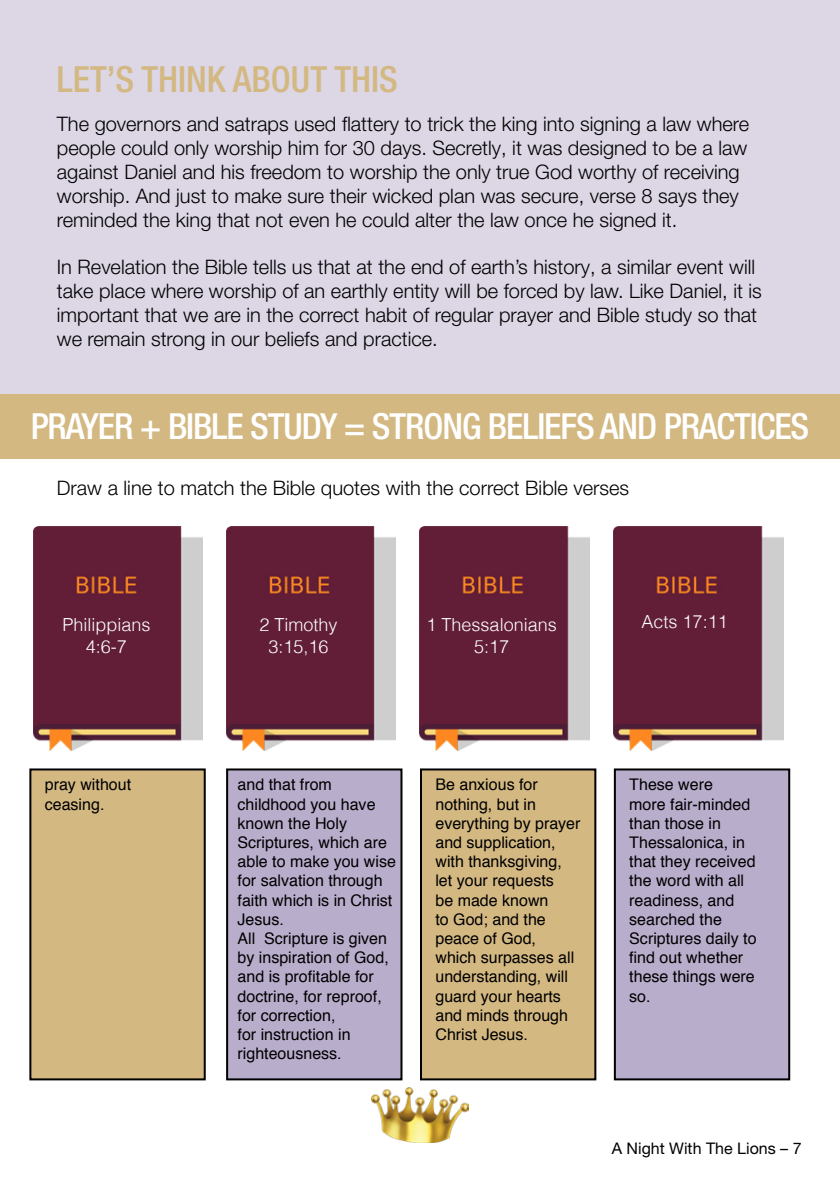
<style>
.page{position:relative;width:840px;height:1191px;background:#fff}
.page>*{position:absolute;margin:0;border:0;box-sizing:border-box;transform-origin:0 0}
.t1{font:500 condensed 36px "Helvetica Neue LT Pro";letter-spacing:-.03em;color:#fff}
.t2{font:500 condensed 36px "Helvetica Neue LT Pro";color:#d3b882}
.t3{font:300 20px/24px "Helvetica Neue LT Pro";color:#000}
.t4{font:300 18px/21.6px "Helvetica";color:#fff;text-align:center}
.t5{font:16px/19.2px "Helvetica";color:#000}
.t6{font:16px "Helvetica Neue LT Pro";color:#000}
</style>
<div class="page">
<img style="left:372px;top:1087px;width:96px;height:55px">
<div style="left:0;top:0;width:839px;height:395px;background:#dcd6e5"></div>
<div style="left:0;top:394px;width:839px;height:64px;background:#d3b882"></div>
<img style="left:33px;top:526px;width:170px;height:224px">
<img style="left:226px;top:526px;width:169px;height:224px">
<img style="left:420px;top:526px;width:169px;height:224px">
<img style="left:613px;top:526px;width:169px;height:224px">
<div style="left:30px;top:769px;width:175px;height:310px;background:#d3b882"></div>
<div style="left:29px;top:768px;width:177px;height:312px;border:2px solid #000"></div>
<div style="left:227px;top:769px;width:174px;height:310px;background:#b9adcc"></div>
<div style="left:226px;top:768px;width:176px;height:312px;border:2px solid #000"></div>
<div style="left:421px;top:769px;width:174px;height:310px;background:#d3b882"></div>
<div style="left:420px;top:768px;width:176px;height:312px;border:2px solid #000"></div>
<div style="left:614px;top:769px;width:174px;height:310px;background:#b9adcc"></div>
<div style="left:613px;top:768px;width:176px;height:312px;border:2px solid #000"></div>
<p class="t2" style="left:57px;top:58px;width:342px">LET’S THINK ABOUT THIS</p>
<p class="t3" style="left:57px;top:112px;width:693px">The governors and satraps used flattery to trick the king into signing a law where people could only worship him for 30 days. Secretly, it was designed to be a law against Daniel and his freedom to worship the only true God worthy of receiving worship. And just to make sure their wicked plan was secure, verse 8 says they reminded the king that not even he could alter the law once he signed it.</p>
<p class="t3" style="left:57px;top:254px;width:706px">In Revelation the Bible tells us that at the end of earth’s history, a similar event will take place where worship of an earthly entity will be forced by law. Like Daniel, it is important that we are in the correct habit of regular prayer and Bible study so that we remain strong in our beliefs and practice.</p>
<p class="t1" style="left:31px;top:405px;width:779px">PRAYER + BIBLE STUDY = STRONG BELIEFS AND PRACTICES</p>
<p class="t3" style="left:57px;top:476px;width:573px">Draw a line to match the Bible quotes with the correct Bible verses</p>
<p class="t4" style="left:62px;top:612px;width:90px">Philippians</p>
<p class="t4" style="left:86px;top:634px;width:43px">4:6-7</p>
<p class="t4" style="left:259px;top:612px;width:80px">2 Timothy<br>3:15,16</p>
<p class="t4" style="left:426px;top:612px;width:132px">1 Thessalonians</p>
<p class="t4" style="left:641px;top:610px;width:88px">Acts 17:11</p>
<p class="t4" style="left:474px;top:634px;width:37px">5:17</p>
<p class="t5" style="left:45px;top:775px;width:88px">pray without ceasing.</p>
<p class="t5" style="left:237px;top:775px;width:160px">and that from childhood you have known the Holy<br>Scriptures, which are able to make you wise for salvation through faith which is in Christ<br>Jesus.</p>
<p class="t5" style="left:237px;top:929px;width:153px">All Scripture is given by inspiration of God, and is profitable for doctrine, for reproof, for correction,<br>for instruction in righteousness.</p>
<p class="t5" style="left:435px;top:775px;width:146px">Be anxious for nothing, but in everything by prayer and supplication, with thanksgiving, let your requests<br>be made known<br>to God; and the peace of God, which surpasses all understanding, will guard your hearts and minds through<br>Christ Jesus.</p>
<p class="t5" style="left:629px;top:775px;width:129px">These were<br>more fair-minded than those in<br>Thessalonica, in that they received the word with all readiness, and searched the<br>Scriptures daily to find out whether these things were so.</p>
<p class="t6" style="left:611px;top:1138px;width:191px">A Night With The Lions – 7</p>
</div>
